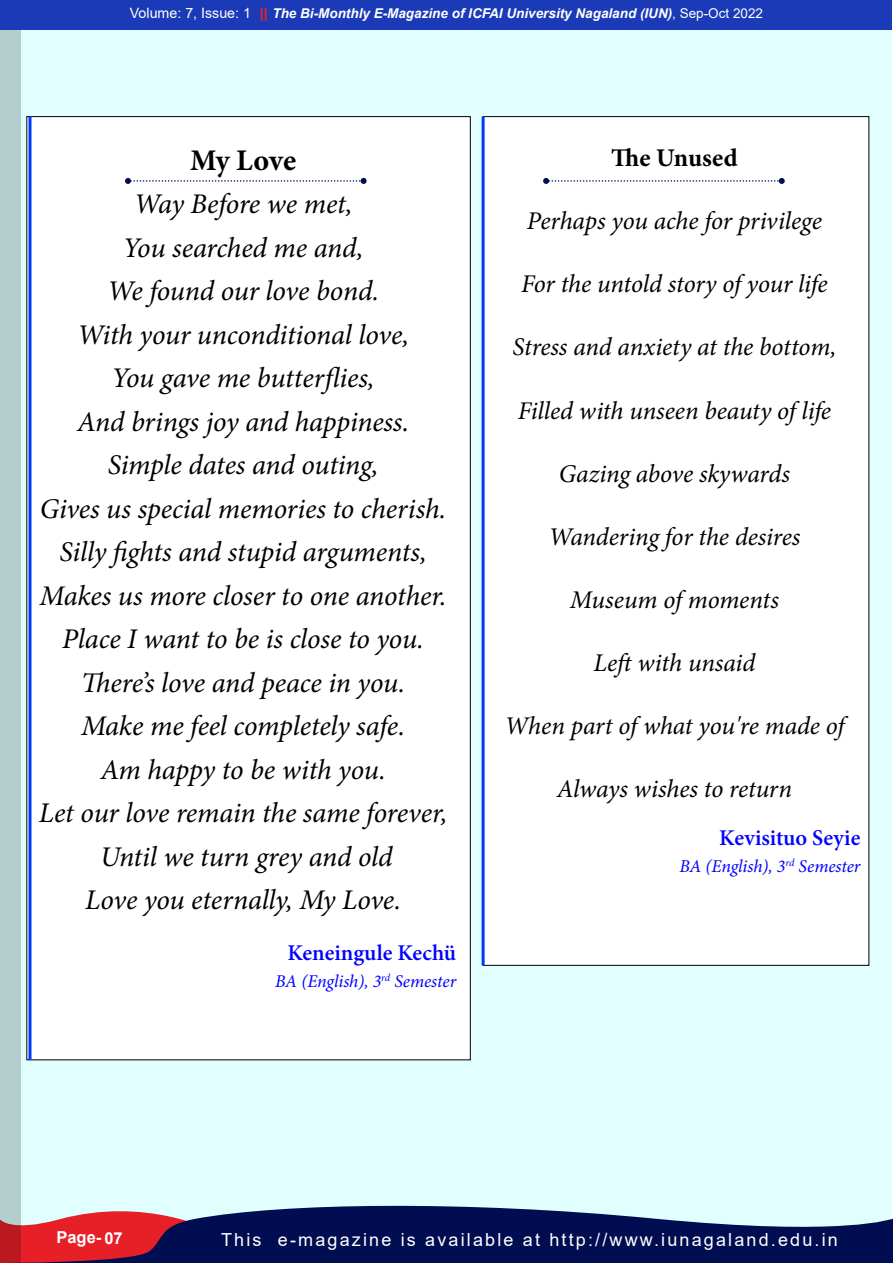
<style>
.page{position:relative;width:893px;height:1263px;background:#fff}
.page>*{position:absolute;margin:0;border:0;box-sizing:border-box;transform-origin:0 0}
.t1{font:700 30px "Minion Pro";letter-spacing:-.005em;color:#000}
.t2{font:italic 28.5px "Minion Pro";letter-spacing:-.01em;color:#000}
.t3{font:italic 25.5px "Minion Pro";letter-spacing:-.01em;color:#000}
.t4{font:700 25.5px "Minion Pro";color:#000}
.t5{font:600 22.5px "Minion Pro";color:#00f}
.t6{font:18px "Arial";letter-spacing:.12em;color:#fff}
.t7{font:italic 18px "Minion Pro";letter-spacing:-.01em;color:#00f}
.t8{font:700 16.5px "Arial";color:#fff}
.t9{font:italic 700 13.5px "Arial";color:#fff}
.s1{font-weight:400;font-style:normal;font-size:14.25px}
.s2{font-weight:900;font-style:normal;font-size:14.25px;color:#e72027}
.s3{font-weight:400;font-style:normal}
</style>
<div class="page">
<div style="left:0;top:0;width:891px;height:1263px;background:#e1ffff"></div>
<svg style="left:20px;top:1200px;width:873px;height:63px;fill:#000d51"></svg>
<div style="left:0;top:0;width:20px;height:1263px;background:#b4cdcd"></div>
<div style="left:483px;top:116px;width:386px;height:850px;background:#fff"></div>
<div style="left:26px;top:116px;width:445px;height:944px;background:#fff"></div>
<svg style="left:125px;top:178px;width:242px;height:6px"></svg>
<svg style="left:543px;top:178px;width:242px;height:6px"></svg>
<div style="left:1px;top:0;width:891px;height:29px;background:#1a3ab7"></div>
<svg style="left:28px;top:116px;width:4px;height:944px;background:#3f69fc"></svg>
<hr style="left:482px;top:116px;width:3px;height:849px;background:#0038fc">
<p class="t9" style="left:130px;top:4px;width:635px"><span class="s1">Volume: 7, Issue: 1</span> <span class="s2">||</span> The Bi-Monthly E-Magazine of ICFAI University Nagaland (IUN)<span class="s3">, Sep-Oct 2022</span></p>
<p class="t1" style="left:190px;top:139px;width:108px">My Love</p>
<p class="t2" style="left:134px;top:185px;width:220px">Way Before we met,</p>
<p class="t2" style="left:123px;top:228px;width:242px">You searched me and,</p>
<p class="t2" style="left:107px;top:272px;width:274px">We found our love bond.</p>
<p class="t2" style="left:77px;top:315px;width:334px">With your unconditional love,</p>
<p class="t2" style="left:112px;top:359px;width:265px">You gave me butterflies,</p>
<p class="t2" style="left:77px;top:402px;width:334px">And brings joy and happiness.</p>
<p class="t2" style="left:108px;top:446px;width:272px">Simple dates and outing,</p>
<p class="t2" style="left:40px;top:489px;width:408px">Gives us special memories to cherish.</p>
<p class="t2" style="left:59px;top:533px;width:369px">Silly fights and stupid arguments,</p>
<p class="t2" style="left:40px;top:576px;width:408px">Makes us more closer to one another.</p>
<p class="t2" style="left:62px;top:620px;width:363px">Place I want to be is close to you.</p>
<p class="t2" style="left:81px;top:663px;width:325px">There’s love and peace in you.</p>
<p class="t2" style="left:81px;top:707px;width:325px">Make me feel completely safe.</p>
<p class="t2" style="left:101px;top:750px;width:287px">Am happy to be with you.</p>
<p class="t2" style="left:39px;top:794px;width:410px">Let our love remain the same forever,</p>
<p class="t2" style="left:100px;top:837px;width:294px">Until we turn grey and old</p>
<p class="t2" style="left:85px;top:881px;width:317px">Love you eternally, My Love.</p>
<p class="t5" style="left:288px;top:937px;width:170px">Keneingule Kechü</p>
<p class="t7" style="left:275px;top:969px;width:183px">BA (English), 3<sup>rd</sup> Semester</p>
<p class="t4" style="left:611px;top:140px;width:128px">The Unused</p>
<p class="t3" style="left:527px;top:204px;width:297px">Perhaps you ache for privilege</p>
<p class="t3" style="left:521px;top:267px;width:308px">For the untold story of your life</p>
<p class="t3" style="left:512px;top:330px;width:325px">Stress and anxiety at the bottom,</p>
<p class="t3" style="left:518px;top:393px;width:315px">Filled with unseen beauty of life</p>
<p class="t3" style="left:559px;top:456px;width:233px">Gazing above skywards</p>
<p class="t3" style="left:549px;top:519px;width:253px">Wandering for the desires</p>
<p class="t3" style="left:570px;top:582px;width:210px">Museum of moments</p>
<p class="t3" style="left:593px;top:645px;width:164px">Left with unsaid</p>
<p class="t3" style="left:504px;top:708px;width:342px">When part of what you're made of</p>
<p class="t3" style="left:557px;top:771px;width:237px">Always wishes to return</p>
<p class="t5" style="left:719px;top:822px;width:143px">Kevisituo Seyie</p>
<p class="t7" style="left:679px;top:854px;width:183px">BA (English), 3<sup>rd</sup> Semester</p>
<p class="t8" style="left:56px;top:1226px;width:68px">Page- 07</p>
<p class="t6" style="left:221px;top:1227px;width:618px">This e-magazine is available at http://www.iunagaland.edu.in</p>
</div>
